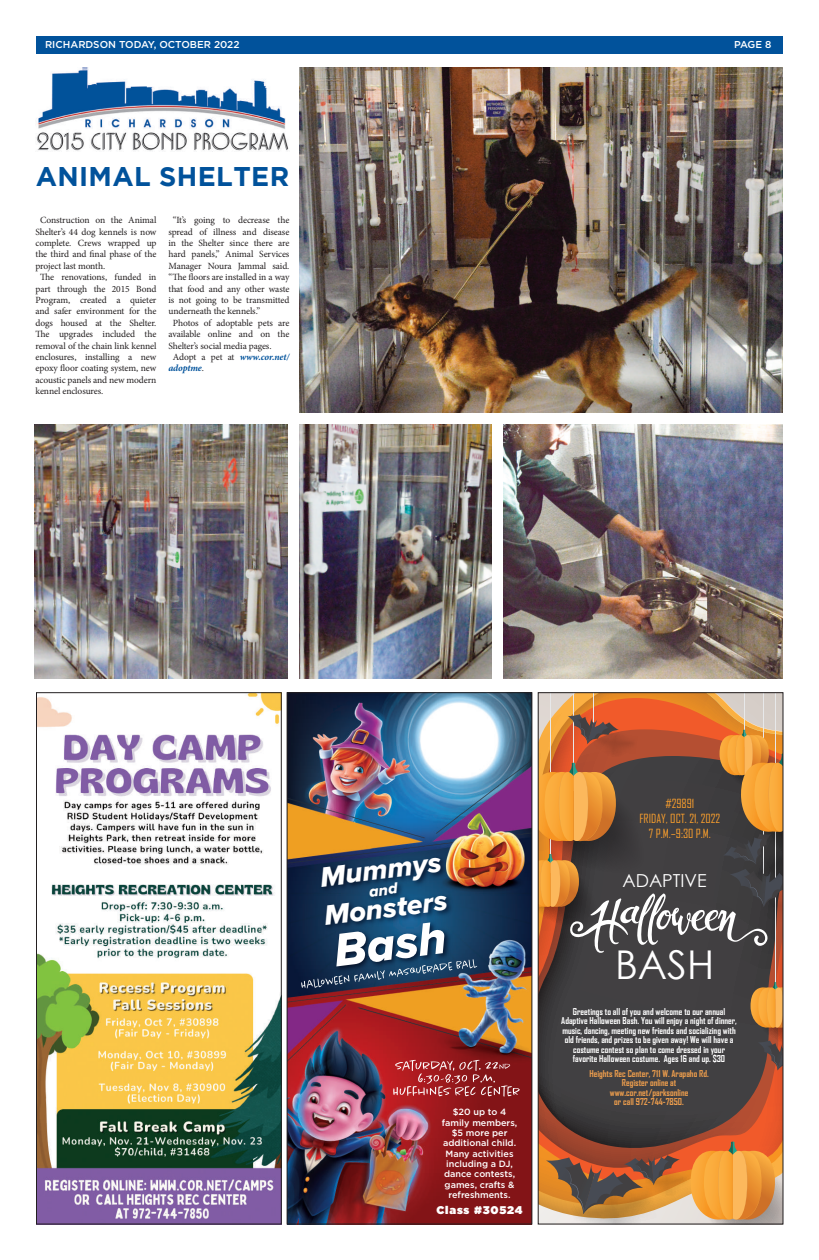
<style>
.page{position:relative;width:819px;height:1260px;background:#fff}
.page>*{position:absolute;margin:0;border:0;box-sizing:border-box;transform-origin:0 0}
.t1{font:48px "Proxima Nova Extrabld It";color:#fff}
.t2{font:39.7px "Century Gothic";color:#fff}
.t3{font:28.8px "Proxima Nova Extrabld It";color:#fff}
.t4{font:700 27px "Gotham";letter-spacing:.015em;color:#01529b}
.t5{font:17.9px "Century Gothic";color:#fff}
.t6{font:12.1px/15.1px "Agency FB";color:#f89e2d;text-align:center}
.t7{font:900 11.2px "Gotham";letter-spacing:.075em;color:#fff}
.t8{font:500 10px "Gotham";color:#fff}
.t9{font:9.5px "Minion Pro";letter-spacing:-.015em;color:#231f20}
.t10{font:italic 700 9.5px "Minion Pro";letter-spacing:-.015em;color:#01529b}
.t11{font:700 9.1px/9.6px "Agency FB";color:#fff;text-align:center}
.t12{font:500 9.1px/10.4px "Gotham";color:#fff;text-align:center}
.t13{font:700 9.1px/9.6px "Agency FB";color:#ee9e4d;text-align:center}
.s1{font-weight:400;font-style:normal;color:#231f20}
</style>
<div class="page">
<div style="left:36px;top:36px;width:747px;height:17px;background:#01529b"></div>
<svg style="left:540px;top:954px;width:241px;height:195px;background:#4e3f3d"></svg>
<svg style="left:606px;top:695px;width:175px;height:304px;background:#765847"></svg>
<hr style="left:775px;top:693px;width:1px;height:306px;background:#e7e8e9">
<svg style="left:751px;top:982px;width:30px;height:102px;background:#9e693c"></svg>
<hr style="left:764px;top:693px;width:1px;height:181px;background:#e7e8e9">
<hr style="left:550px;top:693px;width:1px;height:180px;background:#e7e8e9">
<svg style="left:546px;top:1142px;width:235px;height:80px;background:#c38149"></svg>
<hr style="left:573px;top:693px;width:1px;height:98px;background:#e7e8e9">
<hr style="left:744px;top:693px;width:1px;height:53px;background:#e7e8e9">
<hr style="left:593px;top:693px;width:1px;height:38px;background:#e7e8e9">
<svg style="left:540px;top:714px;width:241px;height:240px;background:#845f44"></svg>
<div style="left:538px;top:693px;width:245px;height:531px;border:1px solid #231f20"></div>
<img style="left:289px;top:695px;width:241px;height:527px">
<img style="left:313px;top:843px;width:152px;height:152px">
<svg style="left:301px;top:959px;width:176px;height:29px;background:#35425c"></svg>
<svg style="left:393px;top:1060px;width:127px;height:37px;background:#a63a3d"></svg>
<div style="left:287px;top:693px;width:245px;height:531px;border:1px solid #231f20"></div>
<img style="left:300px;top:425px;width:191px;height:254px">
<img style="left:300px;top:67px;width:482px;height:346px">
<img style="left:503px;top:424px;width:279px;height:255px">
<img style="left:34px;top:424px;width:254px;height:255px">
<img style="left:36px;top:67px;width:253px;height:84px">
<img style="left:38px;top:695px;width:241px;height:527px">
<div style="left:36px;top:693px;width:245px;height:531px;border:1px solid #231f20"></div>
<svg style="left:369px;top:883px;width:30px;height:14px"></svg>
<p class="t8" style="left:45px;top:38px;width:196px">RICHARDSON TODAY, OCTOBER 2022</p>
<p class="t8" style="left:734px;top:38px;width:39px">PAGE 8</p>
<h3 class="t4" style="left:36px;top:161px;width:255px">ANIMAL SHELTER</h3>
<p class="t9" style="left:40px;top:214px;width:118px">Construction on the Animal</p>
<p class="t9" style="left:36px;top:225px;width:122px">Shelter’s 44 dog kennels is now</p>
<p class="t9" style="left:36px;top:237px;width:122px">complete. Crews wrapped up</p>
<p class="t9" style="left:36px;top:248px;width:122px">the third and final phase of the</p>
<p class="t9" style="left:36px;top:259px;width:71px">project last month.</p>
<p class="t9" style="left:40px;top:271px;width:118px">The renovations, funded in</p>
<p class="t9" style="left:36px;top:282px;width:122px">part through the 2015 Bond</p>
<p class="t9" style="left:36px;top:294px;width:122px">Program, created a quieter</p>
<p class="t9" style="left:36px;top:305px;width:122px">and safer environment for the</p>
<p class="t9" style="left:36px;top:316px;width:122px">dogs housed at the Shelter.</p>
<p class="t9" style="left:36px;top:328px;width:122px">The upgrades included the</p>
<p class="t9" style="left:36px;top:339px;width:122px">removal of the chain link kennel</p>
<p class="t9" style="left:36px;top:351px;width:122px">enclosures, installing a new</p>
<p class="t9" style="left:36px;top:362px;width:122px">epoxy floor coating system, new</p>
<p class="t9" style="left:36px;top:373px;width:122px">acoustic panels and new modern</p>
<p class="t9" style="left:36px;top:385px;width:69px">kennel enclosures.</p>
<p class="t9" style="left:173px;top:214px;width:118px">“It’s going to decrease the</p>
<p class="t9" style="left:168px;top:225px;width:122px">spread of illness and disease</p>
<p class="t9" style="left:168px;top:237px;width:122px">in the Shelter since there are</p>
<p class="t9" style="left:168px;top:248px;width:122px">hard panels,” Animal Services</p>
<p class="t9" style="left:168px;top:259px;width:122px">Manager Noura Jammal said.</p>
<p class="t9" style="left:168px;top:271px;width:122px">“The floors are installed in a way</p>
<p class="t9" style="left:168px;top:282px;width:123px">that food and any other waste</p>
<p class="t9" style="left:168px;top:294px;width:123px">is not going to be transmitted</p>
<p class="t9" style="left:168px;top:305px;width:93px">underneath the kennels.”</p>
<p class="t9" style="left:173px;top:316px;width:118px">Photos of adoptable pets are</p>
<p class="t9" style="left:168px;top:328px;width:122px">available online and on the</p>
<p class="t9" style="left:168px;top:339px;width:105px">Shelter’s social media pages.</p>
<p class="t10" style="left:173px;top:350px;width:118px"><span class="s1">Adopt a pet at</span> www.cor.net/</p>
<p class="t10" style="left:168px;top:362px;width:37px">adoptme<span class="s1">.</span></p>
<h3 class="t3" style="left:318px;top:856px;width:123px;rotate:-7deg">Mummys</h3>
<h3 class="t3" style="left:322px;top:894px;width:125px;rotate:-7deg">Monsters</h3>
<h1 class="t1" style="left:330px;top:915px;width:114px;rotate:-7deg">Bash</h1>
<p class="t12" style="left:442px;top:1107px;width:77px">$20 up to 4 family members, $5 more per additional child.<br>Many activities including a DJ, dance contests, games, crafts &amp; refreshments.</p>
<p class="t7" style="left:436px;top:1202px;width:88px">Class #30524</p>
<p class="t6" style="left:639px;top:795px;width:82px">#29891<br>FRIDAY, OCT. 21, 2022<br>7 P.M.–9:30 P.M.</p>
<h3 class="t5" style="left:622px;top:868px;width:86px">ADAPTIVE</h3>
<h2 class="t2" style="left:615px;top:937px;width:100px">BASH</h2>
<p class="t11" style="left:561px;top:1006px;width:177px">Greetings to all of you and welcome to our annual Adaptive Halloween Bash. You will enjoy a night of dinner, music, dancing, meeting new friends and socializing with old friends, and prizes to be given away! We will have a costume contest so plan to come dressed in your favorite Halloween costume. Ages 16 and up. $30</p>
<p class="t13" style="left:589px;top:1068px;width:121px">Heights Rec Center, 711 W. Arapaho Rd.<br>Register online at www.cor.net/parksonline<br>or call 972-744-7850.</p>
</div>
